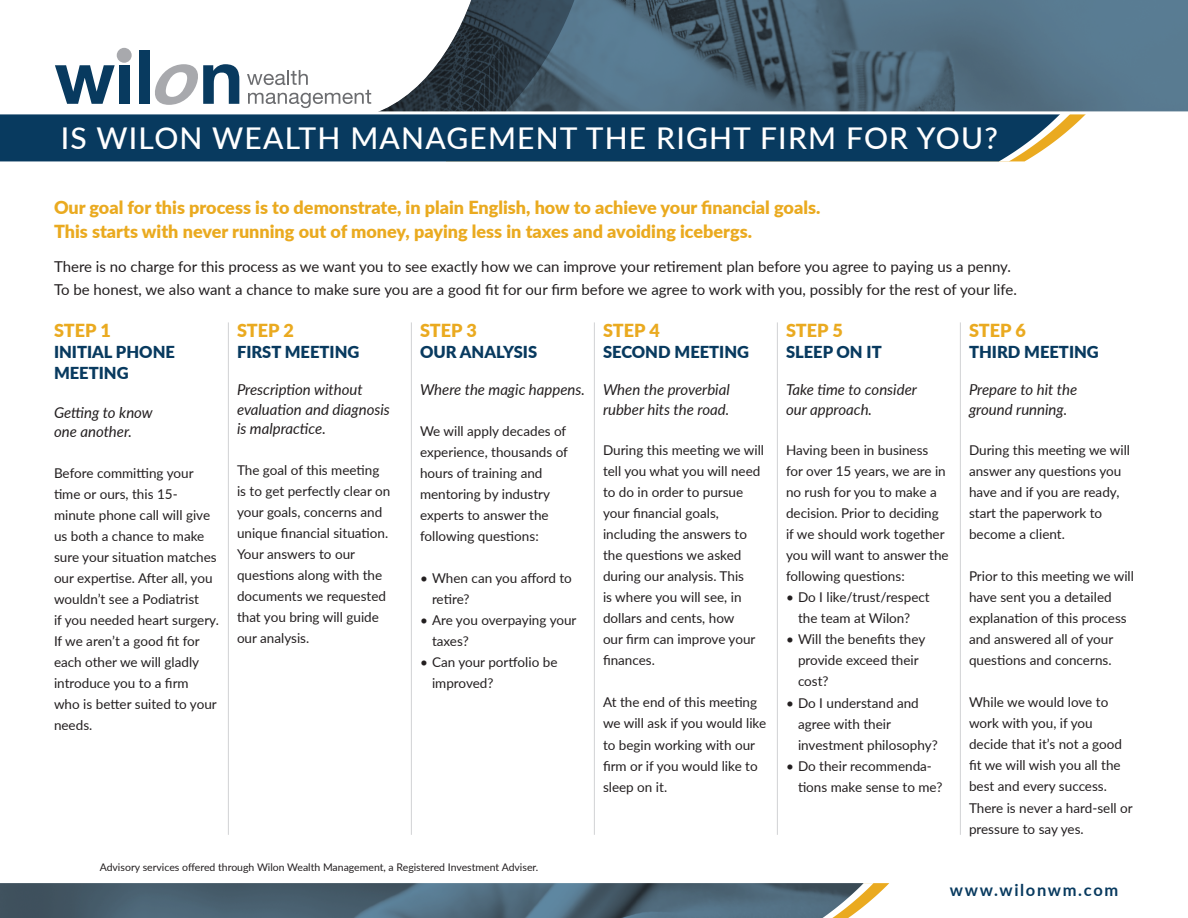
<style>
.page{position:relative;width:1188px;height:918px;background:#fff}
.page>*{position:absolute;margin:0;border:0;box-sizing:border-box;transform-origin:0 0}
.t1{font:500 30px "Lato";letter-spacing:.04em;color:#fff}
.t2{font:900 18px/24px "Lato";color:#eaaa20}
.t3{font:900 16.5px/21px "Lato";color:#083a5f}
.t4{font:700 16.5px "Lato";letter-spacing:.1em;color:#083a5f}
.t5{font:15px/22.5px "Lato";color:#231f20}
.t6{font:italic 15px/19.5px "Lato";color:#231f20}
.t7{font:13.5px/21px "Lato";color:#231f20}
.t8{font:10.5px "Lato";color:#231f20}
</style>
<div class="page">
<div style="left:1087px;top:0;width:101px;height:111px;background:#597b91"></div>
<svg style="left:55px;top:65px;width:60px;height:39px"></svg>
<div style="left:119px;top:65px;width:11px;height:39px;background:#083a5f"></div>
<div style="left:139px;top:51px;width:10px;height:53px;background:#083a5f"></div>
<svg style="left:155px;top:64px;width:84px;height:41px"></svg>
<div style="left:117px;top:48px;width:15px;height:15px;background:#a8a9ad;border-radius:50%"></div>
<svg style="left:247px;top:0;width:840px;height:137px"></svg>
<div style="left:0;top:114px;width:1061px;height:47px;background:#083a5f"></div>
<hr style="left:0;top:111px;width:1188px;height:3px;background:#fff">
<hr style="left:228px;top:322px;width:1px;height:513px;background:#d1d2d4">
<hr style="left:411px;top:322px;width:1px;height:513px;background:#d1d2d4">
<hr style="left:594px;top:322px;width:1px;height:513px;background:#d1d2d4">
<hr style="left:777px;top:322px;width:1px;height:513px;background:#d1d2d4">
<hr style="left:960px;top:322px;width:1px;height:513px;background:#d1d2d4">
<svg style="left:864px;top:883px;width:25px;height:23px"></svg>
<img style="left:0;top:883px;width:864px;height:35px">
<h1 class="t1" style="left:61px;top:117px;width:939px">IS WILON WEALTH MANAGEMENT THE RIGHT FIRM FOR YOU?</h1>
<h2 class="t2" style="left:54px;top:195px;width:768px">Our goal for this process is to demonstrate, in plain English, how to achieve your financial goals.<br>This starts with never running out of money, paying less in taxes and avoiding icebergs.</h2>
<p class="t5" style="left:54px;top:255px;width:965px">There is no charge for this process as we want you to see exactly how we can improve your retirement plan before you agree to paying us a penny.<br>To be honest, we also want a chance to make sure you are a good fit for our firm before we agree to work with you, possibly for the rest of your life.</p>
<h2 class="t2" style="left:54px;top:318px;width:58px">STEP 1</h2>
<p class="t3" style="left:54px;top:341px;width:122px">INITIAL PHONE<br>MEETING</p>
<p class="t6" style="left:54px;top:402px;width:100px">Getting to know one another.</p>
<p class="t7" style="left:54px;top:462px;width:166px">Before committing your time or ours, this 15- minute phone call will give us both a chance to make sure your situation matches our expertise. After all, you wouldn’t see a Podiatrist<br>if you needed heart surgery.<br>If we aren’t a good fit for each other we will gladly introduce you to a firm<br>who is better suited to your needs.</p>
<h2 class="t2" style="left:237px;top:318px;width:58px">STEP 2</h2>
<p class="t3" style="left:237px;top:341px;width:124px">FIRST MEETING</p>
<p class="t6" style="left:237px;top:380px;width:154px">Prescription without evaluation and diagnosis is malpractice.</p>
<p class="t7" style="left:237px;top:459px;width:155px">The goal of this meeting is to get perfectly clear on your goals, concerns and unique financial situation.<br>Your answers to our questions along with the documents we requested that you bring will guide our analysis.</p>
<h2 class="t2" style="left:420px;top:318px;width:58px">STEP 3</h2>
<p class="t3" style="left:420px;top:341px;width:119px">OUR ANALYSIS</p>
<p class="t6" style="left:420px;top:380px;width:166px">Where the magic happens.</p>
<p class="t7" style="left:420px;top:420px;width:149px">We will apply decades of experience, thousands of hours of training and mentoring by industry experts to answer the following questions:</p>
<p class="t7" style="left:432px;top:567px;width:141px;text-indent:-12px">• When can you afford to retire?</p>
<p class="t7" style="left:432px;top:609px;width:146px;text-indent:-12px">• Are you overpaying your taxes?</p>
<p class="t7" style="left:432px;top:651px;width:127px;text-indent:-12px">• Can your portfolio be improved?</p>
<h2 class="t2" style="left:603px;top:318px;width:58px">STEP 4</h2>
<p class="t3" style="left:603px;top:341px;width:148px">SECOND MEETING</p>
<p class="t6" style="left:603px;top:380px;width:128px">When the proverbial rubber hits the road.</p>
<p class="t7" style="left:603px;top:439px;width:163px">During this meeting we will tell you what you will need to do in order to pursue your financial goals, including the answers to the questions we asked during our analysis. This<br>is where you will see, in dollars and cents, how<br>our firm can improve your finances.</p>
<p class="t7" style="left:603px;top:692px;width:165px">At the end of this meeting we will ask if you would like to begin working with our firm or if you would like to sleep on it.</p>
<p class="t8" style="left:100px;top:859px;width:440px">Advisory services offered through Wilon Wealth Management, a Registered Investment Adviser.</p>
<h2 class="t2" style="left:786px;top:318px;width:58px">STEP 5</h2>
<p class="t3" style="left:786px;top:341px;width:97px">SLEEP ON IT</p>
<p class="t6" style="left:786px;top:380px;width:132px">Take time to consider our approach.</p>
<p class="t7" style="left:786px;top:439px;width:164px">Having been in business for over 15 years, we are in no rush for you to make a decision. Prior to deciding if we should work together you will want to answer the following questions:</p>
<p class="t7" style="left:786px;top:586px;width:145px;text-align:center">• Do I like/trust/respect the team at Wilon?</p>
<p class="t7" style="left:798px;top:629px;width:129px;text-indent:-12px">• Will the benefits they provide exceed their cost?</p>
<p class="t7" style="left:798px;top:692px;width:141px;text-indent:-12px">• Do I understand and agree with their investment philosophy?</p>
<p class="t7" style="left:798px;top:755px;width:146px;text-indent:-12px">• Do their recommenda&shy;tions make sense to me?</p>
<h2 class="t2" style="left:969px;top:318px;width:58px">STEP 6</h2>
<p class="t3" style="left:969px;top:341px;width:131px">THIRD MEETING</p>
<p class="t6" style="left:969px;top:380px;width:110px">Prepare to hit the ground running.</p>
<p class="t7" style="left:969px;top:439px;width:163px">During this meeting we will answer any questions you have and if you are ready, start the paperwork to become a client.</p>
<p class="t7" style="left:969px;top:565px;width:166px">Prior to this meeting we will have sent you a detailed explanation of this process and answered all of your questions and concerns.</p>
<p class="t7" style="left:969px;top:692px;width:165px">While we would love to work with you, if you decide that it’s not a good fit we will wish you all the best and every success.<br>There is never a hard-sell or pressure to say yes.</p>
<p class="t4" style="left:950px;top:878px;width:170px">www.wilonwm.com</p>
</div>
